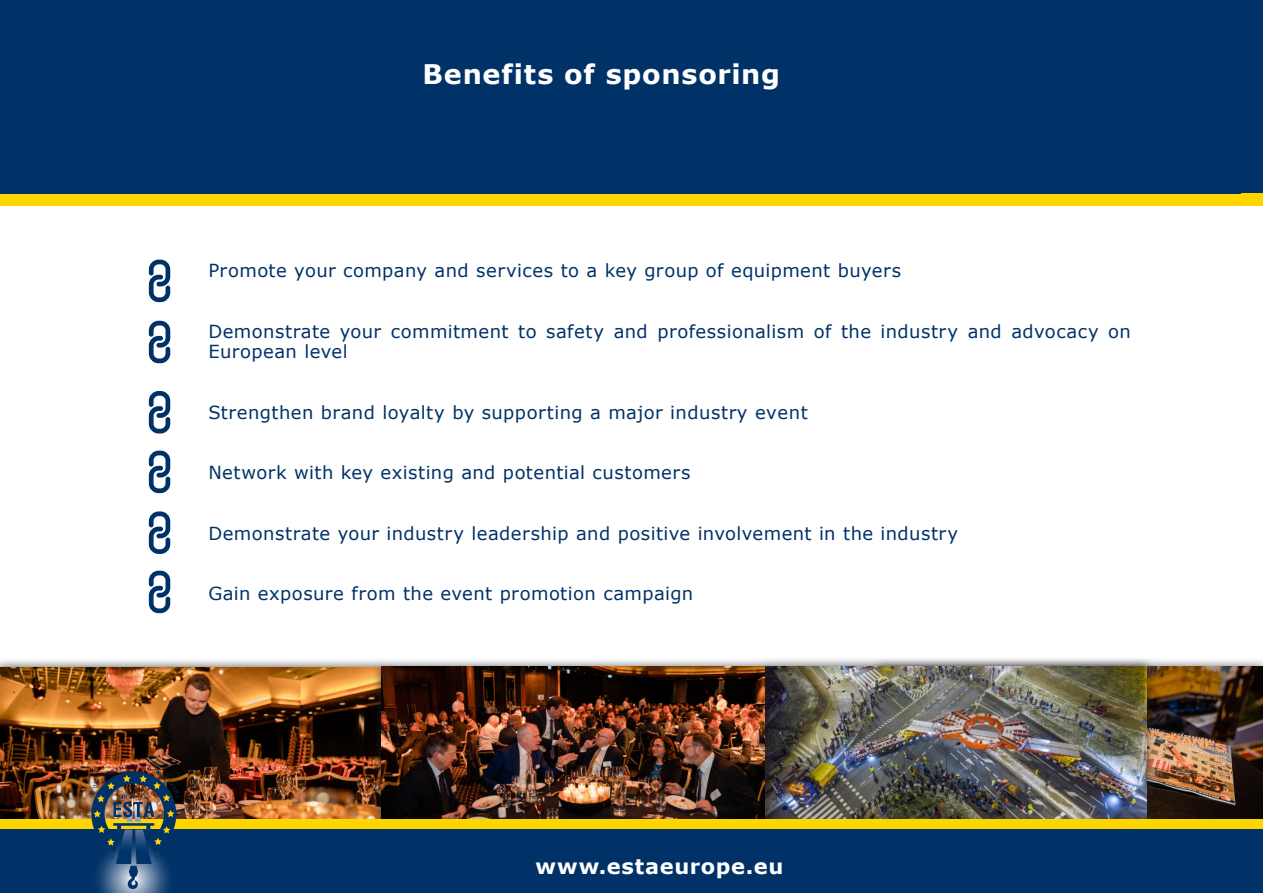
<style>
.page{position:relative;width:1263px;height:893px;background:#fff}
.page>*{position:absolute;margin:0;border:0;box-sizing:border-box;transform-origin:0 0}
.Platte_tekst_2{font:700 27px "Verdana";letter-spacing:.03em;color:#fff}
.Platte_tekst_2-2{font:700 21px "Verdana";letter-spacing:.035em;color:#fff}
.Platte_tekst_2-3{font:18px/20.2px "Verdana";letter-spacing:.025em;color:#003268}
</style>
<div class="page">
<img style="left:1156px;top:667px;width:106px;height:152px">
<div style="left:0;top:657px;width:391px;height:172px;background:#231f20;opacity:.75"></div>
<img style="left:0;top:666px;width:371px;height:153px">
<div style="left:0;top:0;width:1263px;height:195px;background:#003268"></div>
<div style="left:0;top:194px;width:1263px;height:12px;background:#ffd500"></div>
<div style="left:754px;top:657px;width:402px;height:171px;background:#231f20;opacity:.75"></div>
<div style="left:371px;top:657px;width:403px;height:171px;background:#231f20;opacity:.75"></div>
<div style="left:0;top:819px;width:1263px;height:10px;background:#ffd500"></div>
<div style="left:1242px;top:193px;width:21px;height:12px;background:#ffd500"></div>
<div style="left:0;top:830px;width:1263px;height:63px;background:#003268"></div>
<img style="left:89px;top:765px;width:89px;height:128px">
<svg style="left:149px;top:260px;width:21px;height:42px"></svg>
<svg style="left:149px;top:321px;width:21px;height:42px"></svg>
<svg style="left:149px;top:391px;width:21px;height:42px"></svg>
<svg style="left:149px;top:451px;width:21px;height:42px"></svg>
<svg style="left:149px;top:511px;width:21px;height:43px"></svg>
<svg style="left:149px;top:571px;width:21px;height:42px"></svg>
<p class="Platte_tekst_2" style="left:423px;top:57px;width:359px">Benefits of sponsoring</p>
<p class="Platte_tekst_2-3" style="left:208px;top:261px;width:694px">Promote your company and services to a key group of equipment buyers</p>
<p class="Platte_tekst_2-3" style="left:208px;top:322px;width:924px">Demonstrate your commitment to safety and professionalism of the industry and advocacy on<br>European level</p>
<p class="Platte_tekst_2-3" style="left:208px;top:402px;width:601px">Strengthen brand loyalty by supporting a major industry event</p>
<p class="Platte_tekst_2-3" style="left:208px;top:463px;width:484px">Network with key existing and potential customers</p>
<p class="Platte_tekst_2-3" style="left:208px;top:523px;width:751px">Demonstrate your industry leadership and positive involvement in the industry</p>
<p class="Platte_tekst_2-3" style="left:208px;top:584px;width:486px">Gain exposure from the event promotion campaign</p>
<p class="Platte_tekst_2-2" style="left:535px;top:852px;width:249px">www.estaeurope.eu</p>
</div>
